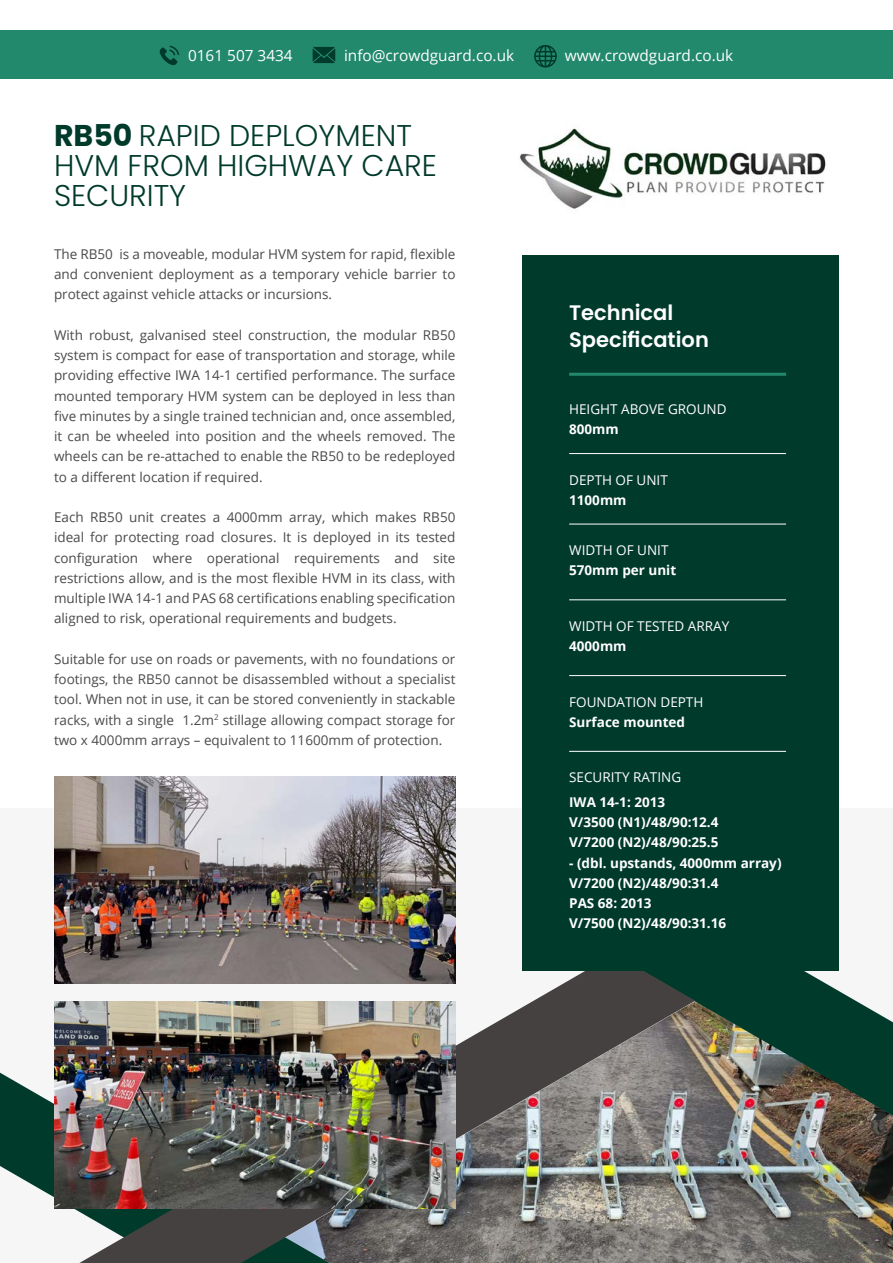
<style>
.page{position:relative;width:893px;height:1263px;background:#fff}
.page>*{position:absolute;margin:0;border:0;box-sizing:border-box;transform-origin:0 0}
.t1{font:300 30px/30px "Poppins";color:#003a2b}
.t2{font:600 21px/27px "Poppins";color:#fff}
.t3{font:15.3px "Open Sans";color:#fff}
.t4{font:13.5px/20.2px "Open Sans";color:#4a4a49;text-align:justify}
.t5{font:700 13.5px/20.2px "Open Sans";color:#fff}
.t6{font:13.5px "Open Sans";color:#fff}
.s1{font-weight:700}
</style>
<div class="page">
<div style="left:0;top:809px;width:893px;height:454px;background:#f6f6f6"></div>
<img style="left:520px;top:128px;width:306px;height:81px">
<img style="left:695px;top:1115px;width:198px;height:148px">
<svg style="left:0;top:1073px;width:79px;height:139px;fill:#003a2b"></svg>
<img style="left:695px;top:971px;width:198px;height:144px">
<svg style="left:79px;top:954px;width:616px;height:309px;background:#7c7c7a"></svg>
<div style="left:0;top:30px;width:893px;height:48px;background:#22896c"></div>
<svg style="left:160px;top:46px;width:19px;height:19px"></svg>
<svg style="left:313px;top:47px;width:22px;height:16px"></svg>
<svg style="left:534px;top:45px;width:23px;height:23px"></svg>
<img style="left:54px;top:776px;width:401px;height:207px">
<img style="left:54px;top:1002px;width:401px;height:207px">
<div style="left:522px;top:255px;width:317px;height:716px;background:#003a2b"></div>
<hr style="left:569px;top:373px;width:217px;height:3px;background:#22896c">
<hr style="left:569px;top:453px;width:217px;height:1px;background:#fff">
<hr style="left:569px;top:524px;width:217px;height:1px;background:#fff">
<hr style="left:569px;top:599px;width:217px;height:1px;background:#fff">
<hr style="left:569px;top:675px;width:217px;height:1px;background:#fff">
<hr style="left:569px;top:751px;width:217px;height:1px;background:#fff">
<p class="t3" style="left:188px;top:45px;width:106px">0161 507 3434</p>
<p class="t3" style="left:344px;top:45px;width:172px">info@crowdguard.co.uk</p>
<p class="t3" style="left:565px;top:45px;width:170px">www.crowdguard.co.uk</p>
<h1 class="t1" style="left:54px;top:120px;width:384px"><span class="s1">RB50</span> RAPID DEPLOYMENT<br>HVM FROM HIGHWAY CARE<br>SECURITY</h1>
<p class="t4" style="left:54px;top:243px;width:403px">The RB50 is a moveable, modular HVM system for rapid, flexible and convenient deployment as a temporary vehicle barrier to protect against vehicle attacks or incursions.</p>
<p class="t4" style="left:54px;top:324px;width:403px">With robust, galvanised steel construction, the modular RB50 system is compact for ease of transportation and storage, while providing effective IWA 14-1 certified performance. The surface mounted temporary HVM system can be deployed in less than five minutes by a single trained technician and, once assembled, it can be wheeled into position and the wheels removed. The wheels can be re-attached to enable the RB50 to be redeployed to a different location if required.</p>
<p class="t4" style="left:54px;top:507px;width:403px">Each RB50 unit creates a 4000mm array, which makes RB50 ideal for protecting road closures. It is deployed in its tested configuration where operational requirements and site restrictions allow, and is the most flexible HVM in its class, with multiple IWA 14-1 and PAS 68 certifications enabling specification aligned to risk, operational requirements and budgets.</p>
<p class="t4" style="left:54px;top:648px;width:403px">Suitable for use on roads or pavements, with no foundations or footings, the RB50 cannot be disassembled without a specialist tool. When not in use, it can be stored conveniently in stackable racks, with a single 1.2m<sup>2</sup> stillage allowing compact storage for two x 4000mm arrays – equivalent to 11600mm of protection.</p>
<h2 class="t2" style="left:569px;top:299px;width:141px">Technical<br>Specification</h2>
<p class="t6" style="left:569px;top:400px;width:159px">HEIGHT ABOVE GROUND</p>
<p class="t5" style="left:569px;top:419px;width:51px">800mm</p>
<p class="t6" style="left:569px;top:470px;width:100px">DEPTH OF UNIT</p>
<p class="t5" style="left:569px;top:489px;width:59px">1100mm</p>
<p class="t6" style="left:569px;top:541px;width:101px">WIDTH OF UNIT</p>
<p class="t5" style="left:569px;top:560px;width:109px">570mm per unit</p>
<p class="t6" style="left:569px;top:617px;width:162px">WIDTH OF TESTED ARRAY</p>
<p class="t5" style="left:569px;top:636px;width:59px">4000mm</p>
<p class="t6" style="left:569px;top:692px;width:136px">FOUNDATION DEPTH</p>
<p class="t5" style="left:569px;top:711px;width:117px">Surface mounted</p>
<p class="t6" style="left:569px;top:768px;width:114px">SECURITY RATING</p>
<p class="t5" style="left:569px;top:791px;width:151px">IWA 14-1: 2013<br>V/3500 (N1)/48/90:12.4<br>V/7200 (N2)/48/90:25.5</p>
<p class="t5" style="left:569px;top:852px;width:214px">- (dbl. upstands, 4000mm array)<br>V/7200 (N2)/48/90:31.4<br>PAS 68: 2013<br>V/7500 (N2)/48/90:31.16</p>
</div>
